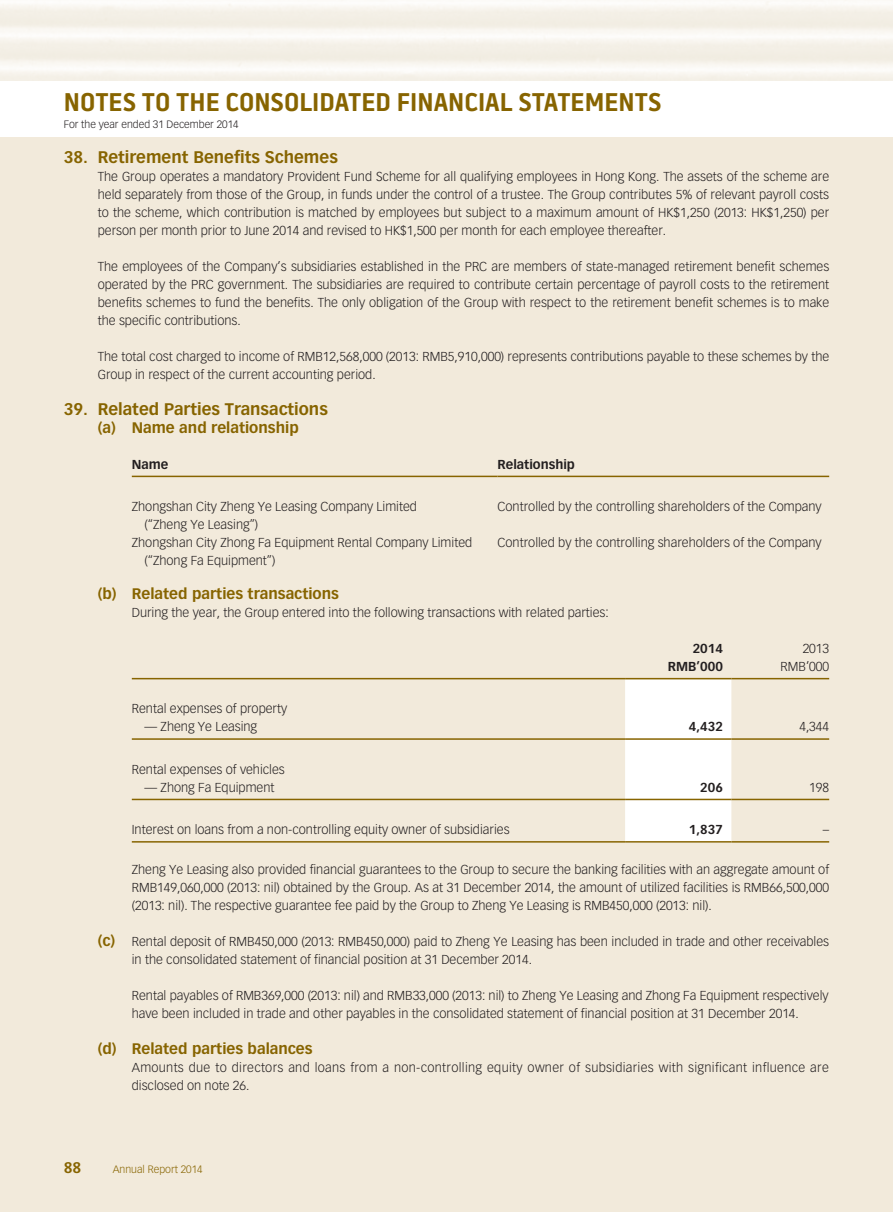
<style>
.page{position:relative;width:893px;height:1212px;background:#fff}
.page>*{position:absolute;margin:0;border:0;box-sizing:border-box;transform-origin:0 0}
.t1{font:700 25.5px "Battersea";color:#876400}
.t2{font:700 16.5px "Vectora LT Std";color:#876400}
.t3{font:700 15px "Vectora LT Std";color:#876400}
.t4{font:300 12.75px/18px "Vectora LT Std";color:#231f20}
.t5{font:300 12.75px/18px "Vectora LT Std";letter-spacing:.025em;color:#231f20}
.t6{font:700 12.75px "Vectora LT Std";color:#231f20}
.t7{font:300 10.5px "Vectora LT Std";color:#231f20}
.t8{font:300 10.5px "Vectora LT Std";color:#876400}
.s1{font-weight:700;font-size:15px;color:#876400}
</style>
<div class="page">
<div style="left:0;top:137px;width:893px;height:1075px;background:#f2eadb"></div>
<hr style="left:132px;top:476px;width:365px;height:1px;background:#876400">
<hr style="left:497px;top:476px;width:332px;height:1px;background:#876400">
<div style="left:625px;top:679px;width:106px;height:162px;background:#fff"></div>
<hr style="left:132px;top:678px;width:493px;height:1px;background:#876400">
<hr style="left:625px;top:678px;width:106px;height:1px;background:#876400">
<hr style="left:731px;top:678px;width:98px;height:1px;background:#876400">
<hr style="left:132px;top:738px;width:493px;height:2px;background:#876400">
<hr style="left:625px;top:738px;width:106px;height:2px;background:#876400">
<hr style="left:731px;top:738px;width:98px;height:2px;background:#876400">
<hr style="left:132px;top:799px;width:493px;height:1px;background:#876400">
<hr style="left:625px;top:799px;width:106px;height:1px;background:#876400">
<hr style="left:731px;top:799px;width:98px;height:1px;background:#876400">
<hr style="left:132px;top:841px;width:493px;height:1px;background:#876400">
<hr style="left:625px;top:841px;width:106px;height:1px;background:#876400">
<hr style="left:731px;top:841px;width:98px;height:1px;background:#876400">
<h1 class="t1" style="left:64px;top:86px;width:599px">NOTES TO THE CONSOLIDATED FINANCIAL STATEMENTS</h1>
<p class="t7" style="left:64px;top:118px;width:176px">For the year ended 31 December 2014</p>
<p class="t2" style="left:64px;top:147px;width:276px">38. Retirement Benefits Schemes</p>
<p class="t4" style="left:98px;top:167px;width:733px;text-align:justify">The Group operates a mandatory Provident Fund Scheme for all qualifying employees in Hong Kong. The assets of the scheme are held separately from those of the Group, in funds under the control of a trustee. The Group contributes 5% of relevant payroll costs to the scheme, which contribution is matched by employees but subject to a maximum amount of HK$1,250 (2013: HK$1,250) per person per month prior to June 2014 and revised to HK$1,500 per month for each employee thereafter.</p>
<p class="t4" style="left:98px;top:257px;width:733px;text-align:justify">The employees of the Company’s subsidiaries established in the PRC are members of state-managed retirement benefit schemes operated by the PRC government. The subsidiaries are required to contribute certain percentage of payroll costs to the retirement benefits schemes to fund the benefits. The only obligation of the Group with respect to the retirement benefit schemes is to make the specific contributions.</p>
<p class="t4" style="left:98px;top:347px;width:733px">The total cost charged to income of RMB12,568,000 (2013: RMB5,910,000) represents contributions payable to these schemes by the<br>Group in respect of the current accounting period.</p>
<p class="t2" style="left:64px;top:399px;width:266px">39. Related Parties Transactions</p>
<p class="t3" style="left:98px;top:418px;width:202px">(a) Name and relationship</p>
<p class="t6" style="left:132px;top:456px;width:38px">Name</p>
<p class="t6" style="left:497px;top:456px;width:79px">Relationship</p>
<p class="t4" style="left:145px;top:498px;width:274px;text-indent:-13px">Zhongshan City Zheng Ye Leasing Company Limited (“Zheng Ye Leasing”)</p>
<p class="t4" style="left:497px;top:498px;width:326px">Controlled by the controlling shareholders of the Company</p>
<p class="t4" style="left:145px;top:534px;width:329px;text-indent:-13px">Zhongshan City Zhong Fa Equipment Rental Company Limited (“Zhong Fa Equipment”)</p>
<p class="t4" style="left:497px;top:534px;width:326px">Controlled by the controlling shareholders of the Company</p>
<p class="t3" style="left:98px;top:584px;width:243px">(b) Related parties transactions</p>
<p class="t4" style="left:132px;top:603px;width:478px">During the year, the Group entered into the following transactions with related parties:</p>
<p class="t6" style="left:693px;top:640px;width:32px">2014</p>
<p class="t4" style="left:803px;top:639px;width:28px">2013</p>
<p class="t6" style="left:668px;top:658px;width:56px">RMB’000</p>
<p class="t4" style="left:780px;top:657px;width:50px">RMB’000</p>
<p class="t4" style="left:132px;top:700px;width:157px">Rental expenses of property</p>
<p class="t4" style="left:145px;top:718px;width:114px">— Zheng Ye Leasing</p>
<p class="t6" style="left:689px;top:719px;width:35px">4,432</p>
<p class="t4" style="left:799px;top:718px;width:31px">4,344</p>
<p class="t4" style="left:132px;top:760px;width:155px">Rental expenses of vehicles</p>
<p class="t4" style="left:145px;top:778px;width:131px">— Zhong Fa Equipment</p>
<p class="t6" style="left:700px;top:779px;width:24px">206</p>
<p class="t4" style="left:809px;top:778px;width:21px">198</p>
<p class="t4" style="left:132px;top:821px;width:379px">Interest on loans from a non-controlling equity owner of subsidiaries</p>
<p class="t6" style="left:689px;top:822px;width:35px">1,837</p>
<p class="t4" style="left:823px;top:821px;width:8px">–</p>
<p class="t4" style="left:132px;top:861px;width:699px;text-align:justify">Zheng Ye Leasing also provided financial guarantees to the Group to secure the banking facilities with an aggregate amount of RMB149,060,000 (2013: nil) obtained by the Group. As at 31 December 2014, the amount of utilized facilities is RMB66,500,000 (2013: nil). The respective guarantee fee paid by the Group to Zheng Ye Leasing is RMB450,000 (2013: nil).</p>
<p class="t4" style="left:132px;top:933px;width:699px;text-indent:-34px"><span class="s1">(c)</span> Rental deposit of RMB450,000 (2013: RMB450,000) paid to Zheng Ye Leasing has been included in trade and other receivables in the consolidated statement of financial position at 31 December 2014.</p>
<p class="t4" style="left:132px;top:987px;width:698px">Rental payables of RMB369,000 (2013: nil) and RMB33,000 (2013: nil) to Zheng Ye Leasing and Zhong Fa Equipment respectively have been included in trade and other payables in the consolidated statement of financial position at 31 December 2014.</p>
<p class="t3" style="left:98px;top:1040px;width:216px">(d) Related parties balances</p>
<p class="t5" style="left:132px;top:1059px;width:698px">Amounts due to directors and loans from a non-controlling equity owner of subsidiaries with significant influence are disclosed on note 26.</p>
<p class="t3" style="left:64px;top:1159px;width:19px">88</p>
<p class="t8" style="left:113px;top:1163px;width:91px">Annual Report 2014</p>
</div>
